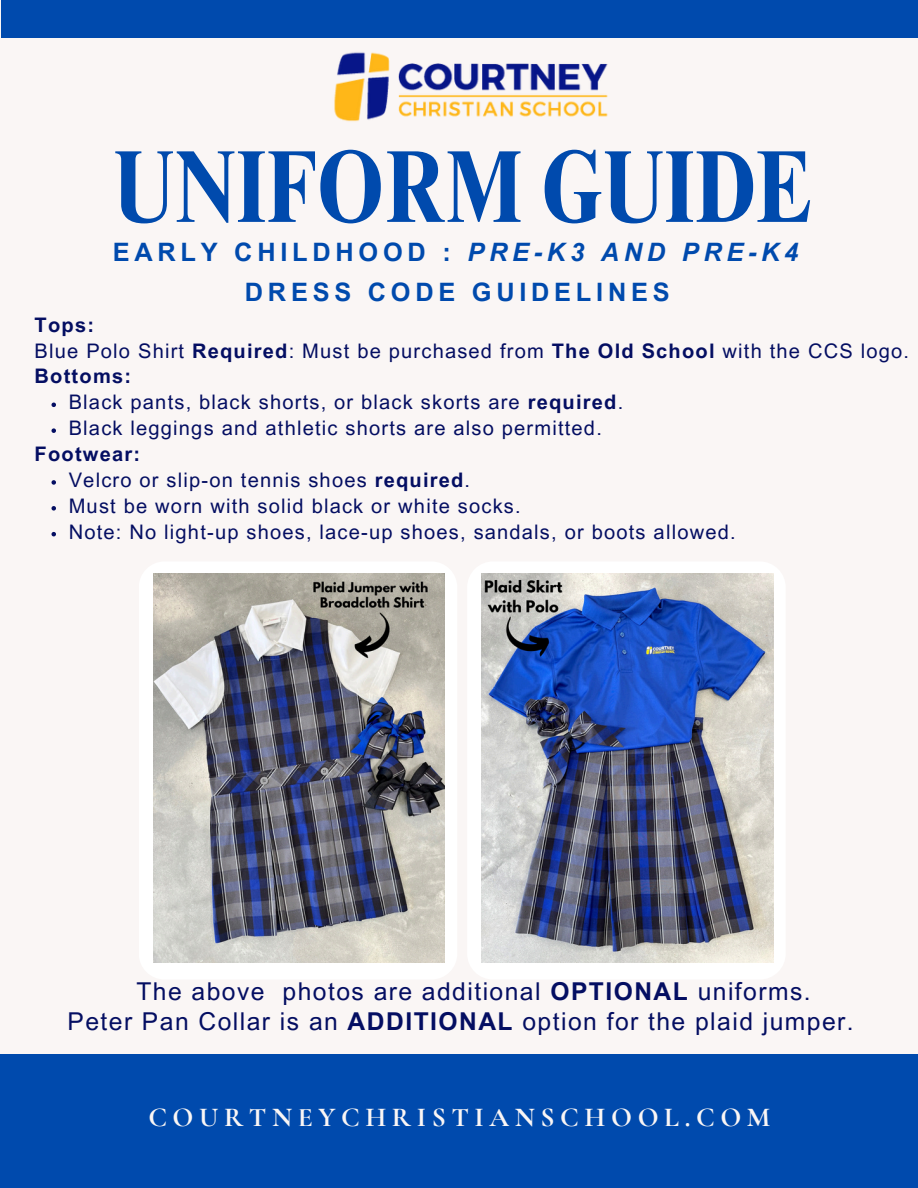
<style>
.page{position:relative;width:918px;height:1188px;background:#faf6f5}
.page>*{position:absolute;margin:0;border:0;box-sizing:border-box;transform-origin:0 0}
.t1{font:700 condensed 103.5px "Times NRMT Pro";color:#004aad}
.t2{font:700 27.45px "Cormorant Garamond";letter-spacing:.205em;color:#faf6f5}
.t3{font:700 25.35px "Arial MT Pro";letter-spacing:.185em;color:#004aad}
.t4{font:24.6px "Arial MT Pro";letter-spacing:.06em;color:#040e62}
.t5{font:20.1px "Arial MT Pro";letter-spacing:.06em;color:#040e62}
.t6{font:700 20.1px "Arial MT Pro";letter-spacing:.06em;color:#040e62}
.s1{font-style:italic}
.s2{font-weight:700}
</style>
<div class="page">
<div style="left:1px;top:0;width:917px;height:38px;background:#004aad"></div>
<div style="left:0;top:1054px;width:918px;height:134px;background:#004aad"></div>
<svg style="left:52px;top:403px;width:4px;height:4px"></svg>
<svg style="left:52px;top:428px;width:4px;height:5px"></svg>
<svg style="left:52px;top:480px;width:4px;height:5px"></svg>
<svg style="left:52px;top:506px;width:4px;height:5px"></svg>
<svg style="left:52px;top:532px;width:4px;height:4px"></svg>
<img style="left:334px;top:52px;width:274px;height:70px">
<div style="left:139px;top:561px;width:318px;height:419px;background:#fff;border-radius:26px"></div>
<img style="left:153px;top:574px;width:292px;height:388px">
<div style="left:467px;top:561px;width:319px;height:419px;background:#fff;border-radius:26px"></div>
<img style="left:482px;top:574px;width:291px;height:388px">
<p class="t1" style="left:113px;top:148px;width:700px">UNIFORM GUIDE</p>
<h1 class="t3" style="left:113px;top:242px;width:687px">EARLY CHILDHOOD : <span class="s1">PRE-K3 AND PRE-K4</span></h1>
<p class="t3" style="left:245px;top:283px;width:426px">DRESS CODE GUIDELINES</p>
<h2 class="t6" style="left:35px;top:317px;width:61px">Tops:</h2>
<h2 class="t5" style="left:35px;top:343px;width:876px">Blue Polo Shirt <span class="s2">Required</span>: Must be purchased from <span class="s2">The Old School</span> with the CCS logo.</h2>
<p class="t6" style="left:35px;top:369px;width:98px">Bottoms:</p>
<p class="t5" style="left:69px;top:395px;width:556px">Black pants, black shorts, or black skorts are <span class="s2">required</span>.</p>
<p class="t5" style="left:69px;top:421px;width:535px">Black leggings and athletic shorts are also permitted.</p>
<p class="t6" style="left:35px;top:446px;width:107px">Footwear:</p>
<p class="t5" style="left:69px;top:472px;width:403px">Velcro or slip-on tennis shoes <span class="s2">required</span>.</p>
<h4 class="t5" style="left:69px;top:498px;width:454px">Must be worn with solid black or white socks.</h4>
<p class="t5" style="left:69px;top:524px;width:668px">Note: No light-up shoes, lace-up shoes, sandals, or boots allowed.</p>
<p class="t4" style="left:136px;top:982px;width:676px">The above photos are additional <span class="s2">OPTIONAL</span> uniforms.</p>
<p class="t4" style="left:67px;top:1012px;width:788px">Peter Pan Collar is an <span class="s2">ADDITIONAL</span> option for the plaid jumper.</p>
<p class="t2" style="left:148px;top:1101px;width:624px">COURTNEYCHRISTIANSCHOOL.COM</p>
</div>
